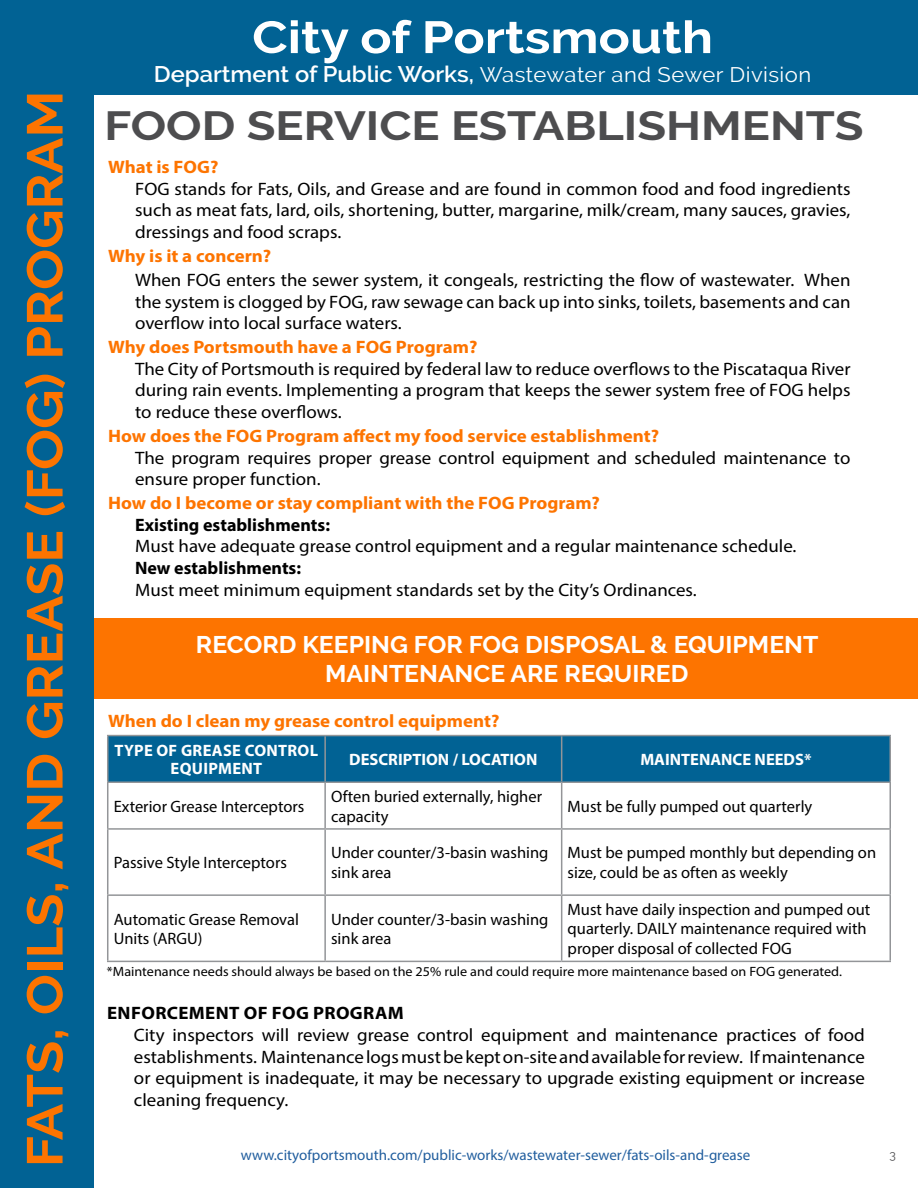
<style>
.page{position:relative;width:918px;height:1188px;background:#fff}
.page>*{position:absolute;margin:0;border:0;box-sizing:border-box;transform-origin:0 0}
.t1{font:700 50.25px "Raleway";color:#fd7400;scale:1.08 1}
.t2{font:700 45px "Raleway";color:#fff;scale:1.15 1}
.t3{font:700 40.5px "Raleway";color:#4d4d4f;scale:1.16 1}
.t4{font:700 24px/28.8px "Raleway";color:#fff;text-align:center}
.t5{font:21px "Raleway";letter-spacing:.02em;color:#fff;scale:1.05 1}
.t6{font:18px/21.6px "Myriad Pro";color:#000;text-align:justify;scale:1.05 1}
.t7{font:700 18px "Myriad Pro";color:#fd7400;scale:1.05 1}
.t8{font:700 18px "Myriad Pro";color:#000}
.t9{font:700 18px "Myriad Pro";letter-spacing:.02em;color:#000;scale:1.05 1}
.t10{font:16.5px/19.8px "Myriad Pro";color:#000}
.t11{font:700 16.5px "Myriad Pro";color:#fff}
.t12{font:700 16.5px/18px "Myriad Pro";letter-spacing:.02em;color:#fff;text-align:center}
.t13{font:15px "Myriad Pro";color:#215e9e}
.t14{font:13.5px "Myriad Pro";color:#000;scale:1.05 1}
.t15{font:12px "Raleway";color:#4d4d4f}
.s1{font-weight:600;font-size:22.5px}
</style>
<div class="page">
<div style="left:93px;top:618px;width:825px;height:81px;background:#fd7400"></div>
<div style="left:0;top:0;width:918px;height:94px;background:#016294"></div>
<div style="left:0;top:0;width:93px;height:1188px;background:#016294"></div>
<div style="left:108px;top:736px;width:782px;height:45px;background:#016294"></div>
<hr style="left:107px;top:735px;width:218px;height:1px;background:#939598">
<hr style="left:107px;top:736px;width:1px;height:45px;background:#939598">
<hr style="left:325px;top:735px;width:237px;height:1px;background:#939598">
<hr style="left:324px;top:736px;width:2px;height:45px;background:#939598">
<hr style="left:562px;top:735px;width:329px;height:1px;background:#939598">
<hr style="left:561px;top:736px;width:1px;height:45px;background:#939598">
<hr style="left:890px;top:736px;width:1px;height:45px;background:#939598">
<hr style="left:107px;top:781px;width:218px;height:2px;background:#939598">
<hr style="left:107px;top:783px;width:1px;height:45px;background:#939598">
<hr style="left:325px;top:781px;width:237px;height:2px;background:#939598">
<hr style="left:324px;top:783px;width:2px;height:45px;background:#939598">
<hr style="left:562px;top:781px;width:329px;height:2px;background:#939598">
<hr style="left:561px;top:783px;width:1px;height:45px;background:#939598">
<hr style="left:890px;top:783px;width:1px;height:45px;background:#939598">
<hr style="left:107px;top:828px;width:218px;height:2px;background:#939598">
<hr style="left:107px;top:830px;width:1px;height:64px;background:#939598">
<hr style="left:325px;top:828px;width:237px;height:2px;background:#939598">
<hr style="left:324px;top:830px;width:2px;height:64px;background:#939598">
<hr style="left:562px;top:828px;width:329px;height:2px;background:#939598">
<hr style="left:561px;top:830px;width:1px;height:64px;background:#939598">
<hr style="left:890px;top:830px;width:1px;height:64px;background:#939598">
<hr style="left:107px;top:894px;width:218px;height:2px;background:#939598">
<hr style="left:107px;top:896px;width:1px;height:65px;background:#939598">
<hr style="left:325px;top:894px;width:237px;height:2px;background:#939598">
<hr style="left:324px;top:896px;width:2px;height:65px;background:#939598">
<hr style="left:562px;top:894px;width:329px;height:2px;background:#939598">
<hr style="left:561px;top:896px;width:1px;height:65px;background:#939598">
<hr style="left:890px;top:896px;width:1px;height:65px;background:#939598">
<hr style="left:107px;top:961px;width:218px;height:1px;background:#939598">
<hr style="left:325px;top:961px;width:237px;height:1px;background:#939598">
<hr style="left:562px;top:961px;width:329px;height:1px;background:#939598">
<h1 class="t1" style="left:16px;top:1167px;width:998px;rotate:-90deg">FATS, OILS, AND GREASE (FOG) PROGRAM</h1>
<h2 class="t2" style="left:252px;top:12px;width:402px">City of Portsmouth</h2>
<p class="t5" style="left:154px;top:62px;width:628px"><span class="s1">Department of Public Works,</span> Wastewater and Sewer Division</p>
<h3 class="t3" style="left:105px;top:102px;width:656px">FOOD SERVICE ESTABLISHMENTS</h3>
<p class="t7" style="left:108px;top:155px;width:107px">What is FOG?</p>
<p class="t6" style="left:135px;top:178px;width:683px">FOG stands for Fats, Oils, and Grease and are found in common food and food ingredients such as meat fats, lard, oils, shortening, butter, margarine, milk/cream, many sauces, gravies, dressings and food scraps.</p>
<p class="t7" style="left:108px;top:244px;width:157px">Why is it a concern?</p>
<p class="t6" style="left:135px;top:269px;width:683px">When FOG enters the sewer system, it congeals, restricting the flow of wastewater. When the system is clogged by FOG, raw sewage can back up into sinks, toilets, basements and can overflow into local surface waters.</p>
<p class="t7" style="left:108px;top:335px;width:353px">Why does Portsmouth have a FOG Program?</p>
<p class="t6" style="left:135px;top:358px;width:683px">The City of Portsmouth is required by federal law to reduce overflows to the Piscataqua River during rain events. Implementing a program that keeps the sewer system free of FOG helps to reduce these overflows.</p>
<p class="t7" style="left:108px;top:424px;width:526px">How does the FOG Program affect my food service establishment?</p>
<p class="t6" style="left:135px;top:446px;width:683px">The program requires proper grease control equipment and scheduled maintenance to ensure proper function.</p>
<p class="t7" style="left:108px;top:491px;width:470px">How do I become or stay compliant with the FOG Program?</p>
<p class="t8" style="left:135px;top:513px;width:196px">Existing establishments:</p>
<p class="t6" style="left:135px;top:535px;width:631px">Must have adequate grease control equipment and a regular maintenance schedule.</p>
<p class="t8" style="left:135px;top:556px;width:168px">New establishments:</p>
<p class="t6" style="left:135px;top:578px;width:536px">Must meet minimum equipment standards set by the City’s Ordinances.</p>
<h3 class="t4" style="left:196px;top:630px;width:624px">RECORD KEEPING FOR FOG DISPOSAL &amp; EQUIPMENT<br>MAINTENANCE ARE REQUIRED</h3>
<p class="t7" style="left:108px;top:709px;width:374px">When do I clean my grease control equipment?</p>
<p class="t12" style="left:115px;top:741px;width:205px">TYPE OF GREASE CONTROL<br>EQUIPMENT</p>
<p class="t11" style="left:349px;top:749px;width:190px">DESCRIPTION / LOCATION</p>
<p class="t11" style="left:640px;top:749px;width:173px">MAINTENANCE NEEDS*</p>
<p class="t10" style="left:114px;top:796px;width:192px">Exterior Grease Interceptors</p>
<p class="t10" style="left:331px;top:786px;width:212px">Often buried externally, higher capacity</p>
<p class="t10" style="left:568px;top:796px;width:246px">Must be fully pumped out quarterly</p>
<p class="t10" style="left:114px;top:853px;width:175px">Passive Style Interceptors</p>
<p class="t10" style="left:331px;top:843px;width:219px">Under counter/3-basin washing sink area</p>
<p class="t10" style="left:568px;top:843px;width:310px">Must be pumped monthly but depending on size, could be as often as weekly</p>
<p class="t10" style="left:114px;top:909px;width:187px">Automatic Grease Removal<br>Units (ARGU)</p>
<p class="t10" style="left:331px;top:909px;width:219px">Under counter/3-basin washing sink area</p>
<p class="t10" style="left:568px;top:899px;width:304px">Must have daily inspection and pumped out quarterly. DAILY maintenance required with proper disposal of collected FOG</p>
<p class="t14" style="left:107px;top:963px;width:702px">*Maintenance needs should always be based on the 25% rule and could require more maintenance based on FOG generated.</p>
<p class="t9" style="left:107px;top:1002px;width:284px">ENFORCEMENT OF FOG PROGRAM</p>
<p class="t6" style="left:134px;top:1024px;width:698px">City inspectors will review grease control equipment and maintenance practices of food establishments. Maintenance logs must be kept on-site and available for review. If maintenance or equipment is inadequate, it may be necessary to upgrade existing equipment or increase cleaning frequency.</p>
<p class="t13" style="left:241px;top:1146px;width:511px">www.cityofportsmouth.com/public-works/wastewater-sewer/fats-oils-and-grease</p>
<p class="t15" style="left:890px;top:1148px;width:8px">3</p>
</div>
